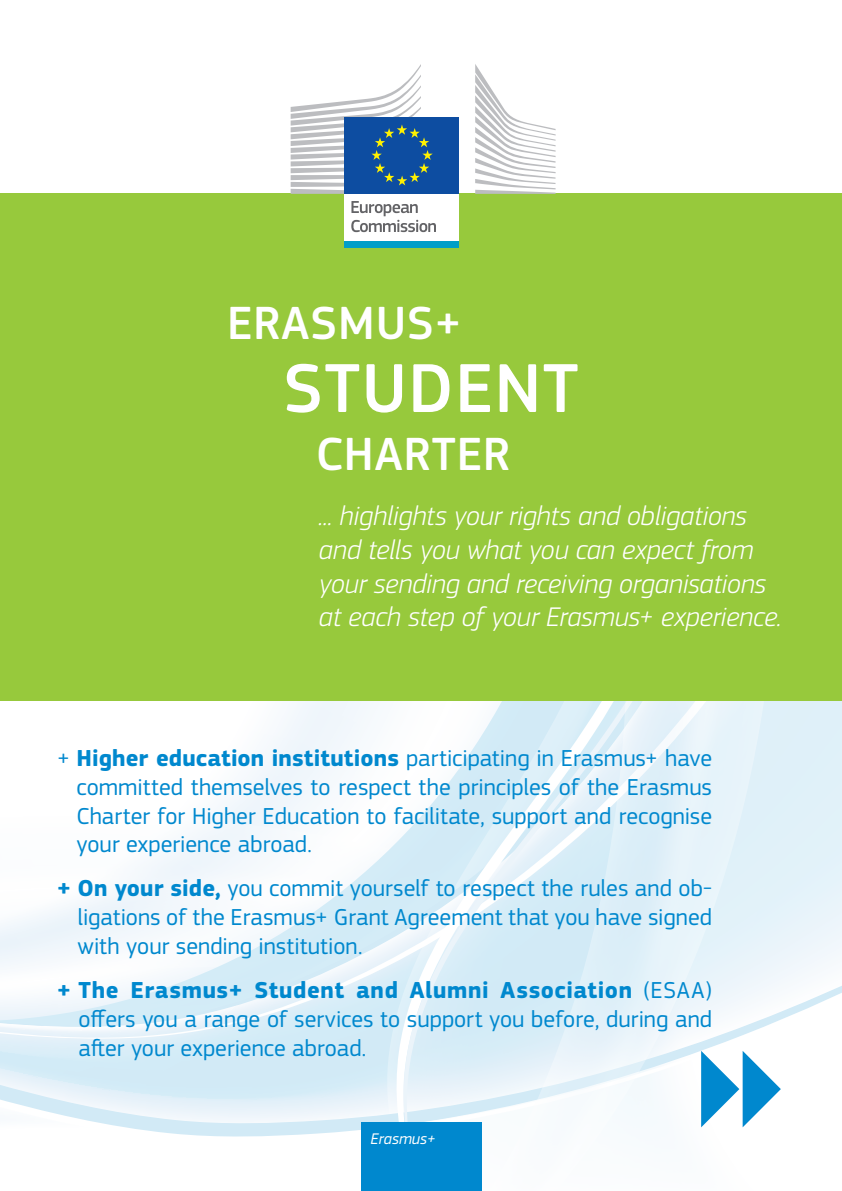
<style>
.page{position:relative;width:842px;height:1191px;background:#fff}
.page>*{position:absolute;margin:0;border:0;box-sizing:border-box;transform-origin:0 0}
.t1{font:500 72px "EC Square Sans Pro";letter-spacing:.02em;color:#fff}
.t2{font:500 48.4px "EC Square Sans Pro";letter-spacing:.02em;color:#fff}
.t3{font:italic 300 28px/33.6px "EC Square Sans Pro";letter-spacing:-.005em;color:#fff}
.t4{font:24px/28.8px "EC Square Sans Pro";color:#0088ce;text-align:justify}
.t5{font:italic 16px "EC Square Sans Pro";color:#fff}
.s1{font-weight:700}
</style>
<div class="page">
<svg style="left:0;top:701px;width:842px;height:435px"></svg>
<svg style="left:208px;top:701px;width:572px;height:490px"></svg>
<div style="left:0;top:193px;width:842px;height:508px;background:#97c93c"></div>
<div style="left:345px;top:191px;width:114px;height:51px;background:#fff"></div>
<div style="left:345px;top:117px;width:114px;height:77px;background:#0d4da1"></div>
<svg style="left:291px;top:64px;width:142px;height:130px"></svg>
<div style="left:345px;top:241px;width:114px;height:6px;background:#009ec7"></div>
<svg style="left:475px;top:64px;width:81px;height:130px"></svg>
<svg style="left:351px;top:201px;width:85px;height:31px"></svg>
<div style="left:361px;top:1122px;width:120px;height:69px;background:#0088ce"></div>
<svg style="left:701px;top:1050px;width:80px;height:77px"></svg>
<h2 class="t2" style="left:227px;top:295px;width:236px">ERASMUS+</h2>
<h1 class="t1" style="left:283px;top:346px;width:297px">STUDENT</h1>
<h2 class="t2" style="left:316px;top:426px;width:196px">CHARTER</h2>
<p class="t3" style="left:319px;top:499px;width:464px">... highlights your rights and obligations and tells you what you can expect from your sending and receiving organisations at each step of your Erasmus+ experience.</p>
<p class="t4" style="left:77px;top:743px;width:637px;text-indent:-20px">+ <span class="s1">Higher education institutions</span> participating in Erasmus+ have committed themselves to respect the principles of the Erasmus Charter for Higher Education to facilitate, support and recognise your experience abroad.</p>
<p class="t4" style="left:78px;top:874px;width:636px;text-indent:-21px"><span class="s1">+ On your side,</span> you commit yourself to respect the rules and ob&shy;ligations of the Erasmus+ Grant Agreement that you have signed with your sending institution.</p>
<p class="t4" style="left:78px;top:976px;width:635px;text-indent:-22px"><span class="s1">+ The Erasmus+ Student and Alumni Association</span> (ESAA) offers you a range of services to support you before, during and after your experience abroad.</p>
<p class="t5" style="left:370px;top:1129px;width:67px">Erasmus+</p>
</div>
